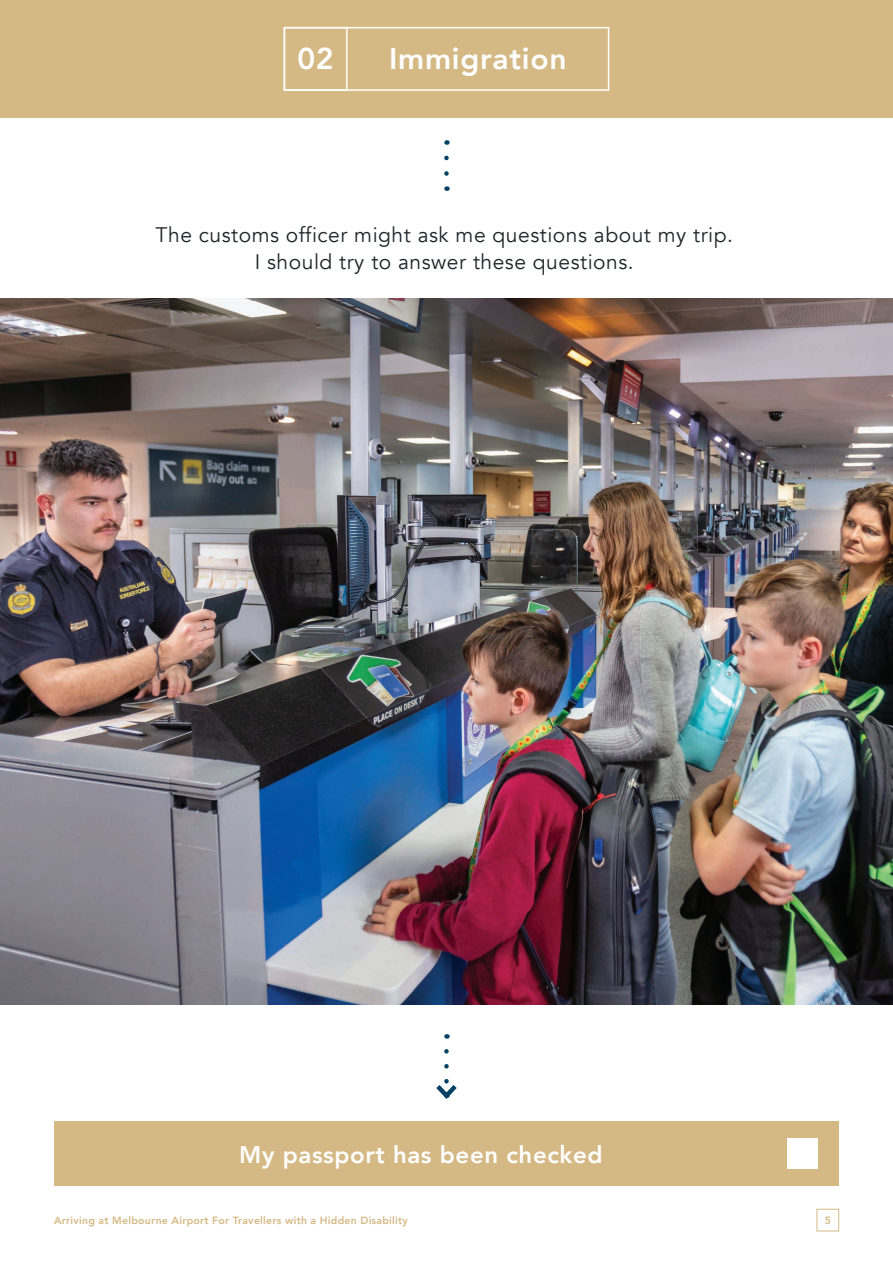
<style>
.page{position:relative;width:893px;height:1263px;background:#fff}
.page>*{position:absolute;margin:0;border:0;box-sizing:border-box;transform-origin:0 0}
.t1{font:800 30px "Avenir";letter-spacing:.025em;color:#fff}
.t2{font:800 24px "Avenir";letter-spacing:.025em;color:#fff}
.t3{font:21px/27px "Avenir";letter-spacing:.025em;color:#1d2529;text-align:center}
.t4{font:800 10.5px "Avenir";letter-spacing:.025em;color:#d5b985}
</style>
<div class="page">
<div style="left:817px;top:1209px;width:22px;height:22px;border:1px solid #d5b985"></div>
<div style="left:54px;top:1121px;width:785px;height:65px;background:#d5b985"></div>
<div style="left:788px;top:1139px;width:30px;height:30px;background:#fff"></div>
<div style="left:0;top:0;width:893px;height:118px;background:#d5b985"></div>
<svg style="left:436px;top:1051px;width:21px;height:48px"></svg>
<svg style="left:444px;top:158px;width:5px;height:33px"></svg>
<div style="left:284px;top:27px;width:325px;height:64px;border:2px solid #fff"></div>
<div style="left:284px;top:27px;width:64px;height:64px;border:2px solid #fff"></div>
<img style="left:0;top:299px;width:893px;height:705px">
<h1 class="t1" style="left:297px;top:36px;width:38px">02</h1>
<h1 class="t1" style="left:389px;top:36px;width:179px">Immigration</h1>
<p class="t3" style="left:156px;top:222px;width:579px">The customs officer might ask me questions about my trip.<br>I should try to answer these questions.</p>
<p class="t2" style="left:239px;top:1136px;width:365px">My passport has been checked</p>
<p class="t4" style="left:54px;top:1212px;width:355px">Arriving at Melbourne Airport For Travellers with a Hidden Disability</p>
<p class="t4" style="left:825px;top:1212px;width:8px">5</p>
</div>
